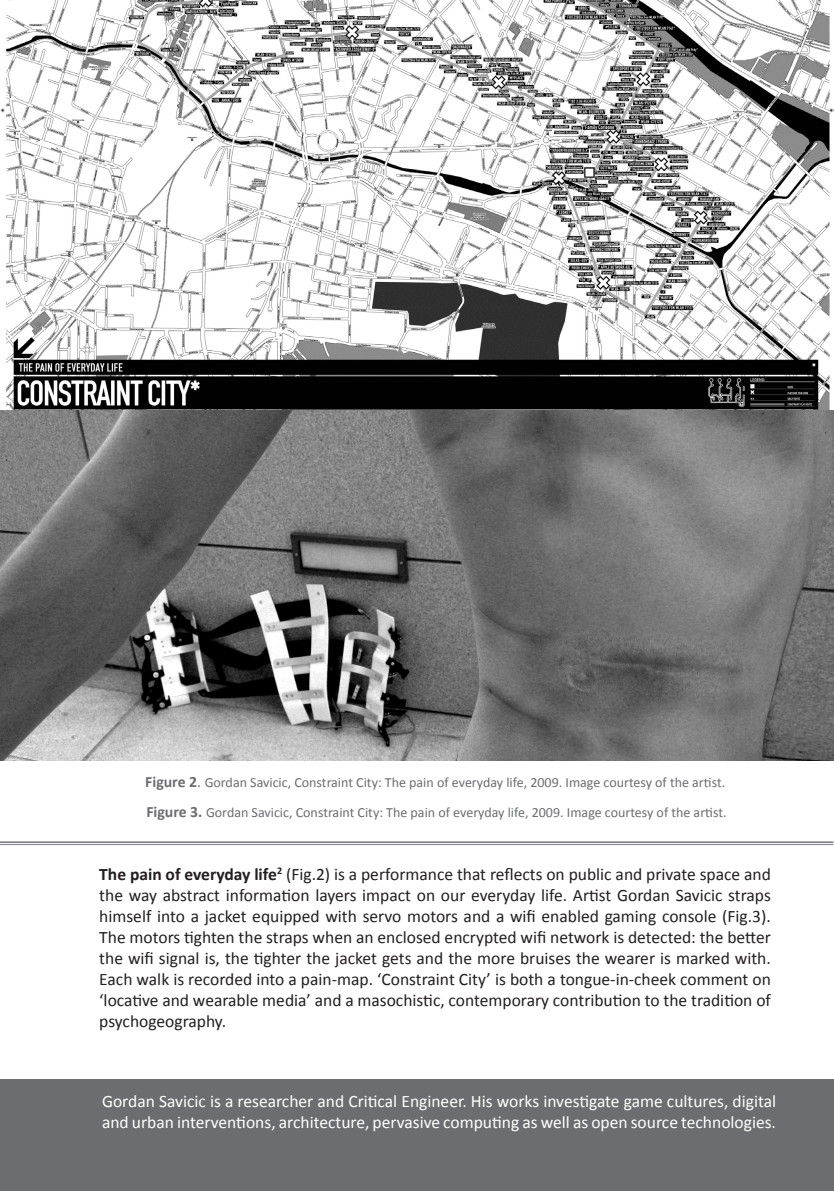
<style>
.page{position:relative;width:834px;height:1191px;background:#fff}
.page>*{position:absolute;margin:0;border:0;box-sizing:border-box;transform-origin:0 0}
.Predeterminado{font:17.5px/21px "Calibri";color:#231f20;text-align:justify}
.Predeterminado-2{font:17.5px/21px "Calibri";color:#fff}
.Predeterminado-3{font:14px "Calibri";color:#6c6d70}
.s1{font-weight:700;font-size:15.75px}
.s2{font-size:15.75px}
.s3{font-weight:700}
</style>
<div class="page">
<div style="left:0;top:1079px;width:833px;height:112px;background:#6c6d70"></div>
<img style="left:0;top:0;width:833px;height:410px">
<img style="left:0;top:410px;width:833px;height:350px">
<hr style="left:0;top:841px;width:833px;height:2px;background:#808285">
<hr style="left:0;top:844px;width:833px;height:1px;background:#808285">
<p class="Predeterminado-3" style="left:145px;top:773px;width:581px"><span class="s1">Figure 2</span><span class="s2">.</span> Gordan Savicic, Constraint City: The pain of everyday life, 2009. Image courtesy of the artist.</p>
<p class="Predeterminado-3" style="left:146px;top:803px;width:581px"><span class="s1">Figure 3.</span> Gordan Savicic, Constraint City: The pain of everyday life, 2009. Image courtesy of the artist.</p>
<p class="Predeterminado" style="left:99px;top:863px;width:673px"><span class="s3">The pain of everyday life</span><sup>2</sup> (Fig.2) is a performance that reflects on public and private space and the way abstract information layers impact on our everyday life. Artist Gordan Savicic straps himself into a jacket equipped with servo motors and a wifi enabled gaming console (Fig.3).<br>The motors tighten the straps when an enclosed encrypted wifi network is detected: the better the wifi signal is, the tighter the jacket gets and the more bruises the wearer is marked with.<br>Each walk is recorded into a pain-map. ‘Constraint City’ is both a tongue-in-cheek comment on ‘locative and wearable media’ and a masochistic, contemporary contribution to the tradition of psychogeography.</p>
<p class="Predeterminado-2" style="left:102px;top:1090px;width:675px">Gordan Savicic is a researcher and Critical Engineer. His works investigate game cultures, digital and urban interventions, architecture, pervasive computing as well as open source technologies.</p>
</div>
